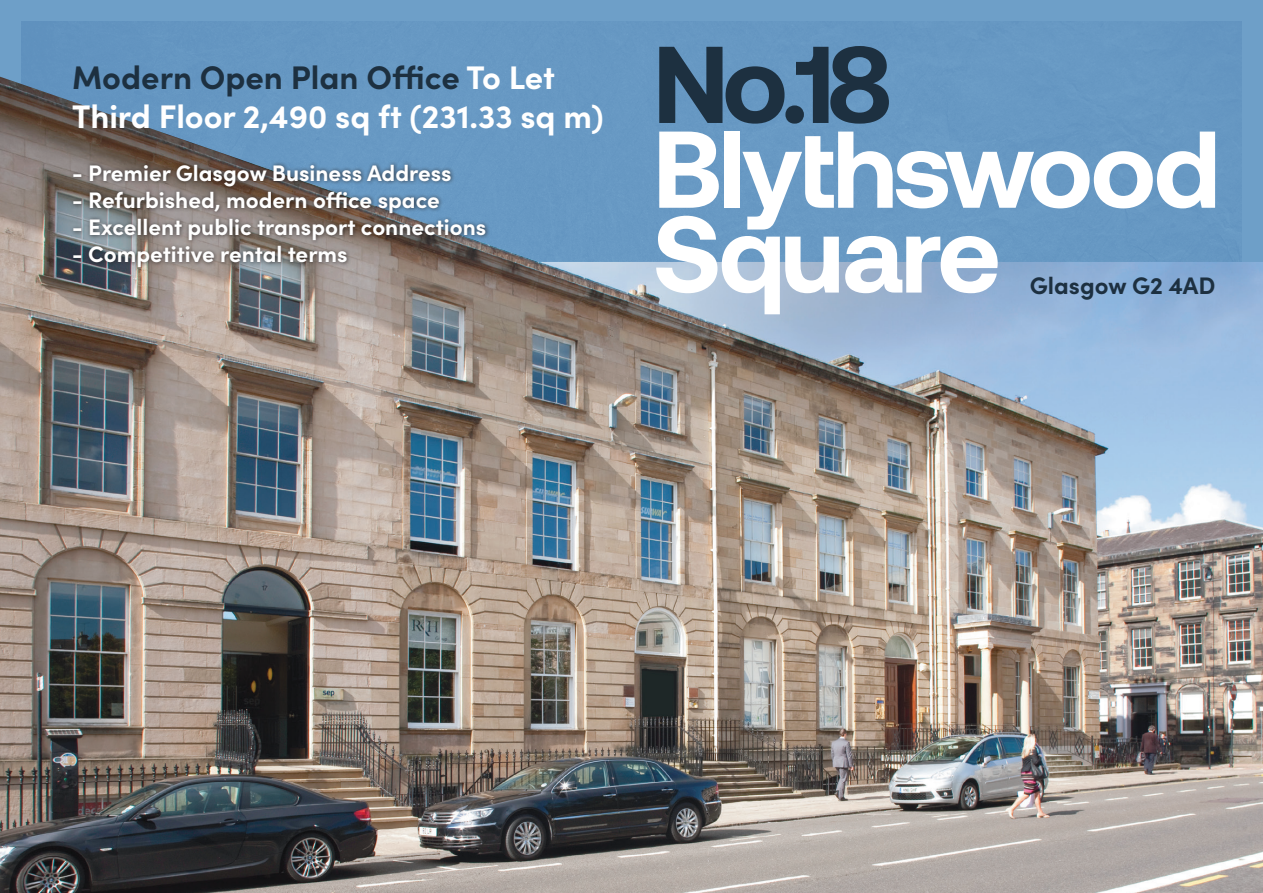
<style>
.page{position:relative;width:1263px;height:893px;background:#6798c3}
.page>*{position:absolute;margin:0;border:0;box-sizing:border-box;transform-origin:0 0}
.t1{font:700 108.9px/84.8px "Aeonik";letter-spacing:-.02em;color:#fff}
.t2{font:700 108.9px "Aeonik";color:#1d3040}
.t3{font:700 32.7px/39.3px "Sofia Pro";color:#fff}
.t4{font:700 24px "Sofia Pro";color:#1d3040}
.t5{font:700 22.5px "Sofia Pro";color:#fff}
.s1{color:#1d3040}
</style>
<div class="page">
<img style="left:0;top:77px;width:1263px;height:816px">
<div style="left:70px;top:160px;width:421px;height:111px;background:#231f20;opacity:.75"></div>
<h2 class="t3" style="left:72px;top:55px;width:533px"><span class="s1">Modern Open Plan Office</span> To Let<br>Third Floor 2,490 sq ft (231.33 sq m)</h2>
<p class="t5" style="left:72px;top:155px;width:381px">- Premier Glasgow Business Address</p>
<p class="t5" style="left:72px;top:182px;width:369px">- Refurbished, modern office space</p>
<p class="t5" style="left:72px;top:209px;width:415px">- Excellent public transport connections</p>
<p class="t5" style="left:72px;top:236px;width:277px">- Competitive rental terms</p>
<h1 class="t2" style="left:653px;top:22px;width:241px">No.18</h1>
<h1 class="t1" style="left:653px;top:126px;width:569px">Blythswood<br>Square</h1>
<p class="t4" style="left:1030px;top:267px;width:187px">Glasgow G2 4AD</p>
</div>
